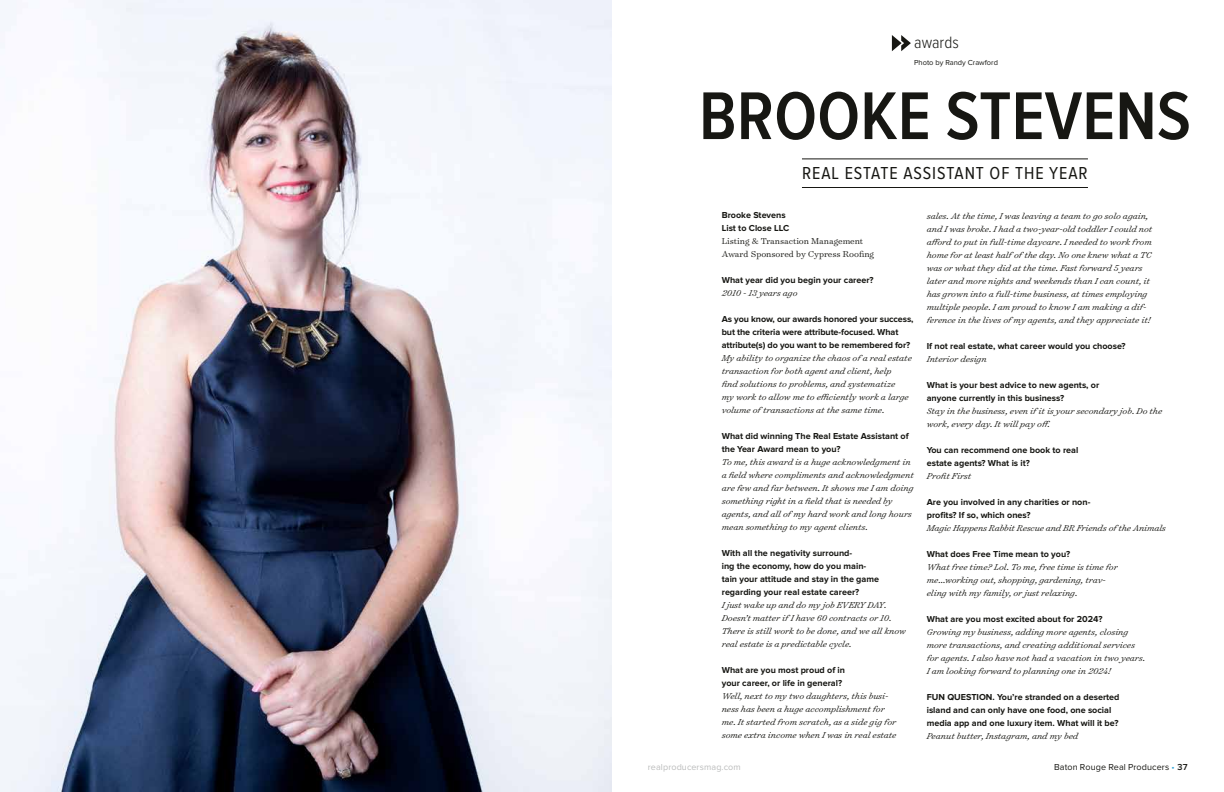
<style>
.page{position:relative;width:1224px;height:792px;background:#fff}
.page>*{position:absolute;margin:0;border:0;box-sizing:border-box;transform-origin:0 0}
.t1{font:600 69.9px "Proxima Nova Cond";color:#171713}
.t2{font:18px "Proxima Nova Cond";letter-spacing:.05em;color:#171713}
.t3{font:300 17px "Proxima Nova Cond";color:#171713}
.t4{font:italic 300 9.8px/13px "Surveyor Text";color:#171713}
.t5{font:300 9.8px/13px "Surveyor Text";color:#171713}
.t6{font:700 9px/13px "Proxima Nova";color:#171713}
.t7{font:9px "Proxima Nova";letter-spacing:.01em;color:#171713}
.t8{font:9px "Proxima Nova";letter-spacing:.01em;color:#bbbcbc}
.t9{font:7.5px "Proxima Nova";color:#171713}
.s1{color:#31a5d9}
.s2{font-weight:600}
</style>
<div class="page">
<img style="left:0;top:0;width:612px;height:792px">
<svg style="left:892px;top:35px;width:19px;height:16px"></svg>
<hr style="left:802px;top:158px;width:286px;height:1px;background:#171713">
<hr style="left:802px;top:187px;width:286px;height:1px;background:#171713">
<h3 class="t3" style="left:914px;top:35px;width:46px">awards</h3>
<p class="t9" style="left:914px;top:58px;width:85px">Photo by Randy Crawford</p>
<h1 class="t1" style="left:699px;top:84px;width:494px">BROOKE STEVENS</h1>
<h2 class="t2" style="left:802px;top:165px;width:287px">REAL ESTATE ASSISTANT OF THE YEAR</h2>
<p class="t6" style="left:722px;top:209px;width:69px">Brooke Stevens<br>List to Close LLC</p>
<p class="t5" style="left:722px;top:234px;width:154px">Listing &amp; Transaction Management<br>Award Sponsored by Cypress Roofing</p>
<p class="t6" style="left:722px;top:274px;width:154px">What year did you begin your career?</p>
<p class="t4" style="left:722px;top:286px;width:77px">2010 - 13 years ago</p>
<p class="t6" style="left:722px;top:313px;width:193px">As you know, our awards honored your success, but the criteria were attribute-focused. What attribute(s) do you want to be remembered for?</p>
<p class="t4" style="left:722px;top:351px;width:192px">My ability to organize the chaos of a real estate transaction for both agent and client, help<br>find solutions to problems, and systematize<br>my work to allow me to efficiently work a large volume of transactions at the same time.</p>
<p class="t6" style="left:722px;top:430px;width:189px">What did winning The Real Estate Assistant of the Year Award mean to you?</p>
<p class="t4" style="left:722px;top:455px;width:193px">To me, this award is a huge acknowledgment in a field where compliments and acknowledgment are few and far between. It shows me I am doing something right in a field that is needed by agents, and all of my hard work and long hours mean something to my agent clients.</p>
<p class="t6" style="left:722px;top:547px;width:159px">With all the negativity surround-<br>ing the economy, how do you main&shy;tain your attitude and stay in the game regarding your real estate career?</p>
<p class="t4" style="left:722px;top:598px;width:186px">I just wake up and do my job EVERY DAY.<br>Doesn’t matter if I have 60 contracts or 10.<br>There is still work to be done, and we all know real estate is a predictable cycle.</p>
<p class="t6" style="left:722px;top:664px;width:125px">What are you most proud of in your career, or life in general?</p>
<p class="t4" style="left:722px;top:689px;width:176px">Well, next to my two daughters, this busi&shy;ness has been a huge accomplishment for me. It started from scratch, as a side gig for some extra income when I was in real estate</p>
<p class="t4" style="left:927px;top:209px;width:227px">sales. At the time, I was leaving a team to go solo again, and I was broke. I had a two-year-old toddler I could not afford to put in full-time daycare. I needed to work from home for at least half of the day. No one knew what a TC was or what they did at the time. Fast forward 5 years later and more nights and weekends than I can count, it has grown into a full-time business, at times employing multiple people. I am proud to know I am making a dif&shy;ference in the lives of my agents, and they appreciate it!</p>
<p class="t6" style="left:927px;top:340px;width:201px">If not real estate, what career would you choose?</p>
<p class="t4" style="left:927px;top:352px;width:61px">Interior design</p>
<p class="t6" style="left:927px;top:379px;width:174px">What is your best advice to new agents, or anyone currently in this business?</p>
<p class="t4" style="left:927px;top:404px;width:237px">Stay in the business, even if it is your secondary job. Do the work, every day. It will pay off.</p>
<p class="t6" style="left:927px;top:444px;width:153px">You can recommend one book to real estate agents? What is it?</p>
<p class="t4" style="left:927px;top:469px;width:46px">Profit First</p>
<p class="t6" style="left:927px;top:496px;width:165px">Are you involved in any charities or non&shy;profits? If so, which ones?</p>
<p class="t4" style="left:927px;top:521px;width:241px">Magic Happens Rabbit Rescue and BR Friends of the Animals</p>
<p class="t6" style="left:927px;top:548px;width:145px">What does Free Time mean to you?</p>
<p class="t4" style="left:927px;top:560px;width:193px">What free time? Lol. To me, free time is time for me...working out, shopping, gardening, trav&shy;eling with my family, or just relaxing.</p>
<p class="t6" style="left:927px;top:613px;width:177px">What are you most excited about for 2024?</p>
<p class="t4" style="left:927px;top:625px;width:220px">Growing my business, adding more agents, closing more transactions, and creating additional services for agents. I also have not had a vacation in two years.<br>I am looking forward to planning one in 2024!</p>
<p class="t6" style="left:927px;top:691px;width:194px">FUN QUESTION. You’re stranded on a deserted island and can only have one food, one social media app and one luxury item. What will it be?</p>
<p class="t4" style="left:927px;top:729px;width:153px">Peanut butter, Instagram, and my bed</p>
<p class="t8" style="left:648px;top:762px;width:94px">realproducersmag.com</p>
<p class="t7" style="left:1054px;top:762px;width:135px">Baton Rouge Real Producers <span class="s1">•</span> <span class="s2">37</span></p>
</div>
